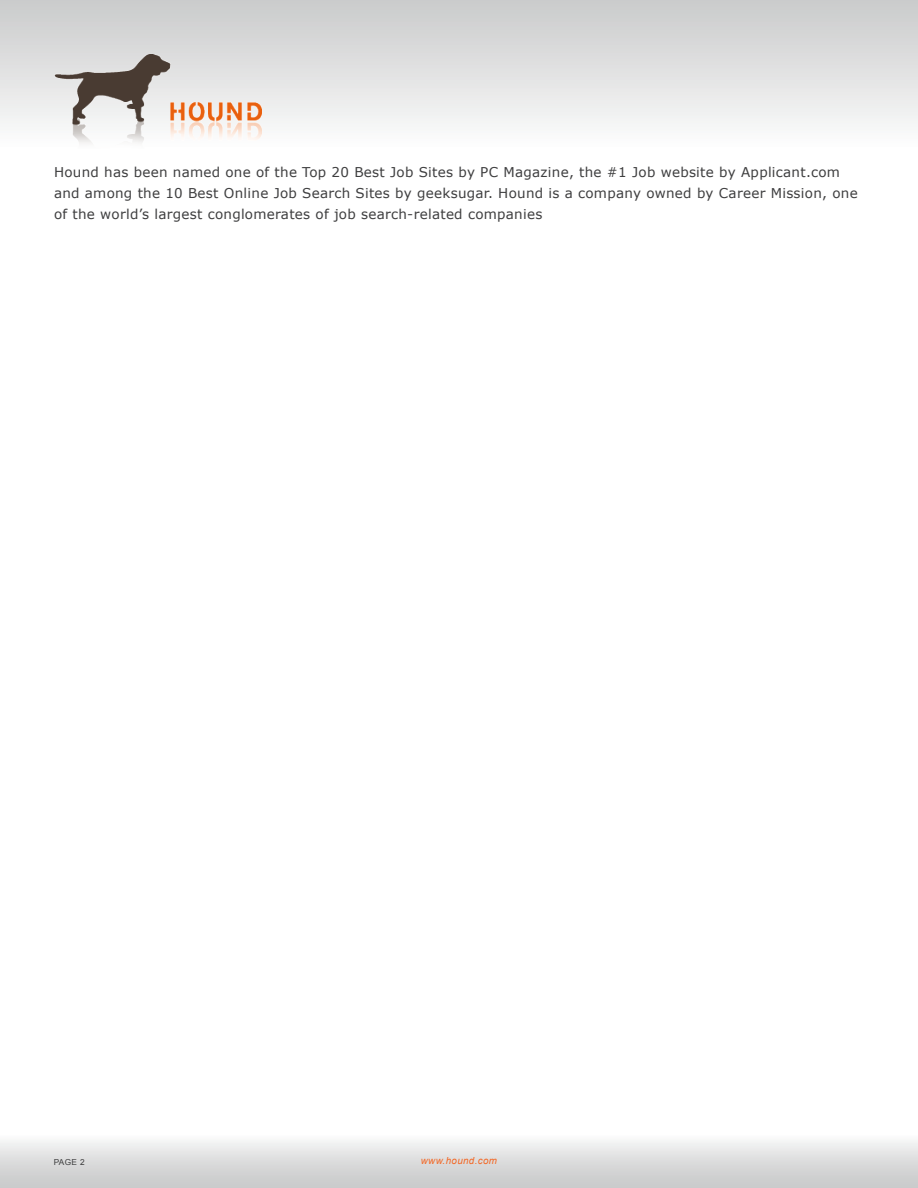
<style>
.page{position:relative;width:918px;height:1188px;background:#fff}
.page>*{position:absolute;margin:0;border:0;box-sizing:border-box;transform-origin:0 0}
.Body_Text{font:13.5px/21px "Verdana";letter-spacing:.02em;color:#3e3e3f}
.t1{font:italic 9.75px "Arial";letter-spacing:.04em;color:#f36623}
.t2{font:8.25px "Arial";color:#3e3e3f}
</style>
<div class="page">
<div style="left:0;top:1134px;width:918px;height:54px;background:linear-gradient(to bottom,#f9f9f9,#c6c7c7)"></div>
<div style="left:0;top:0;width:918px;height:148px;background:linear-gradient(to bottom,#c9caca,#fcfdfd)"></div>
<img style="left:54px;top:54px;width:208px;height:94px">
<svg style="left:80px;top:1159px;width:4px;height:6px"></svg>
<p class="Body_Text" style="left:54px;top:161px;width:805px">Hound has been named one of the Top 20 Best Job Sites by PC Magazine, the #1 Job website by Applicant.com and among the 10 Best Online Job Search Sites by geeksugar. Hound is a company owned by Career Mission, one of the world’s largest conglomerates of job search-related companies</p>
<p class="t2" style="left:54px;top:1157px;width:25px">PAGE</p>
<p class="t1" style="left:421px;top:1154px;width:78px">www.hound.com</p>
</div>
